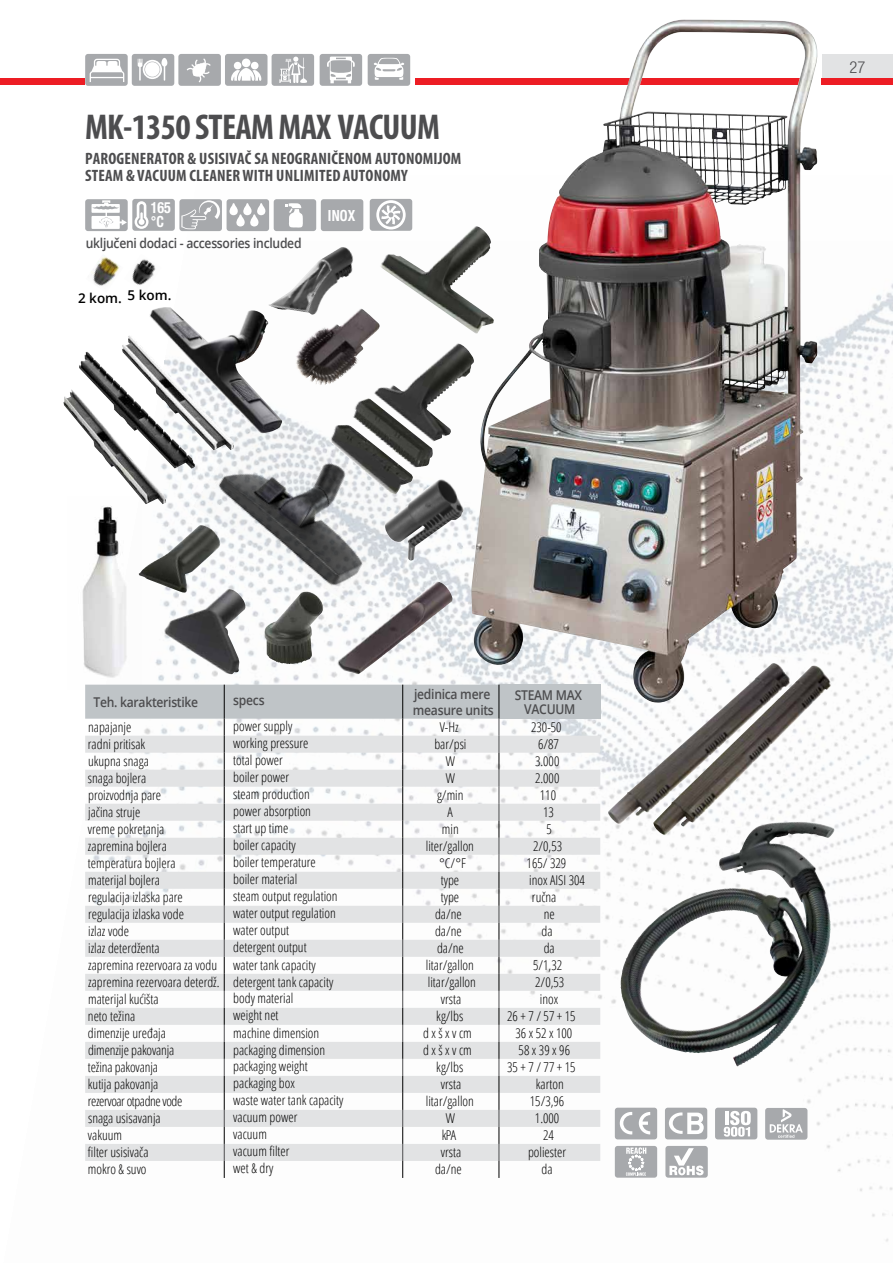
<style>
.page{position:relative;width:893px;height:1263px;background:#fff}
.page>*{position:absolute;margin:0;border:0;box-sizing:border-box;transform-origin:0 0}
.t1{font:700 condensed 36px "Myriad Pro";letter-spacing:-.02em;color:#4d4d4f}
.t2{font:700 condensed 16.5px/17.1px "Myriad Pro";letter-spacing:.01em;color:#4d4d4f}
.t3{font:300 condensed 16.5px "Helvetica Neue";color:#4d4d4f}
.t4{font:700 condensed 15.45px "Helvetica Neue";color:#fff;scale:.91 1}
.t5{font:300 condensed 13.5px/17px "Open Sans";color:#000}
.t6{font:600 13.5px/13.5px "Open Sans";letter-spacing:-.02em;color:#4d4d4f;text-align:center;scale:.9 1}
.t7{font:600 13.5px "Open Sans";color:#000}
</style>
<div class="page">
<img style="left:87px;top:330px;width:806px;height:912px">
<div style="left:0;top:78px;width:584px;height:7px;background:#ed1d24"></div>
<img style="left:471px;top:52px;width:347px;height:650px">
<img style="left:79px;top:352px;width:114px;height:117px">
<img style="left:63px;top:389px;width:103px;height:115px">
<img style="left:122px;top:335px;width:71px;height:115px">
<img style="left:149px;top:307px;width:133px;height:127px">
<img style="left:68px;top:496px;width:73px;height:189px">
<img style="left:268px;top:247px;width:85px;height:69px">
<img style="left:608px;top:663px;width:223px;height:172px">
<img style="left:380px;top:226px;width:114px;height:108px">
<img style="left:264px;top:606px;width:63px;height:58px">
<img style="left:162px;top:593px;width:86px;height:82px">
<img style="left:316px;top:308px;width:44px;height:25px">
<img style="left:373px;top:343px;width:103px;height:98px">
<img style="left:352px;top:398px;width:81px;height:69px">
<img style="left:139px;top:525px;width:54px;height:68px">
<img style="left:415px;top:478px;width:49px;height:83px">
<img style="left:91px;top:257px;width:65px;height:29px">
<img style="left:337px;top:581px;width:116px;height:94px">
<img style="left:193px;top:405px;width:222px;height:201px">
<img style="left:620px;top:823px;width:186px;height:164px">
<div style="left:615px;top:1108px;width:42px;height:31px;background:#a7a9ac;border-radius:3px"></div>
<svg style="left:620px;top:1112px;width:12px;height:22px"></svg>
<svg style="left:639px;top:1112px;width:11px;height:22px"></svg>
<div style="left:615px;top:1146px;width:42px;height:32px;background:#a7a9ac;border-radius:3px"></div>
<svg style="left:626px;top:1147px;width:20px;height:29px"></svg>
<div style="left:765px;top:1108px;width:42px;height:32px;background:#a7a9ac;border-radius:3px"></div>
<svg style="left:770px;top:1109px;width:33px;height:29px"></svg>
<div style="left:665px;top:1108px;width:42px;height:31px;background:#a7a9ac;border-radius:3px"></div>
<svg style="left:669px;top:1112px;width:35px;height:22px"></svg>
<div style="left:665px;top:1146px;width:43px;height:32px;background:#a7a9ac;border-radius:3px"></div>
<svg style="left:669px;top:1148px;width:35px;height:27px"></svg>
<div style="left:715px;top:1108px;width:42px;height:31px;background:#a7a9ac;border-radius:3px"></div>
<svg style="left:724px;top:1111px;width:27px;height:26px"></svg>
<div style="left:499px;top:685px;width:101px;height:34px;background:#bfc4c7"></div>
<svg style="left:500px;top:736px;width:100px;height:425px;fill:#e2e3e4"></svg>
<svg style="left:85px;top:685px;width:415px;height:493px"></svg>
<div style="left:370px;top:199px;width:42px;height:32px;background:#a7a9ac;border-radius:3px"></div>
<svg style="left:376px;top:200px;width:30px;height:29px"></svg>
<div style="left:822px;top:55px;width:71px;height:30px;background:#e2e3e4"></div>
<div style="left:821px;top:78px;width:72px;height:7px;background:#ed1d24"></div>
<div style="left:85px;top:49px;width:330px;height:39px;background:#fff"></div>
<div style="left:85px;top:54px;width:43px;height:32px;background:#a7a9ac;border-radius:3px"></div>
<svg style="left:90px;top:59px;width:34px;height:23px"></svg>
<div style="left:132px;top:54px;width:42px;height:32px;background:#a7a9ac;border-radius:3px"></div>
<svg style="left:138px;top:58px;width:29px;height:23px"></svg>
<div style="left:178px;top:54px;width:43px;height:32px;background:#a7a9ac;border-radius:3px"></div>
<svg style="left:187px;top:58px;width:24px;height:24px"></svg>
<div style="left:225px;top:54px;width:42px;height:32px;background:#a7a9ac;border-radius:3px"></div>
<svg style="left:231px;top:68px;width:30px;height:13px"></svg>
<div style="left:242px;top:59px;width:9px;height:8px;background:#fff;border-radius:50%"></div>
<div style="left:234px;top:62px;width:7px;height:7px;background:#fff;border-radius:50%"></div>
<div style="left:251px;top:62px;width:7px;height:7px;background:#fff;border-radius:50%"></div>
<div style="left:272px;top:54px;width:42px;height:32px;background:#a7a9ac;border-radius:3px"></div>
<svg style="left:279px;top:57px;width:28px;height:26px"></svg>
<div style="left:321px;top:199px;width:42px;height:32px;background:#a7a9ac;border-radius:3px"></div>
<div style="left:227px;top:199px;width:42px;height:32px;background:#a7a9ac;border-radius:3px"></div>
<svg style="left:229px;top:203px;width:36px;height:23px"></svg>
<div style="left:274px;top:199px;width:42px;height:32px;background:#a7a9ac;border-radius:3px"></div>
<svg style="left:285px;top:203px;width:18px;height:25px"></svg>
<div style="left:179px;top:199px;width:43px;height:32px;background:#a7a9ac;border-radius:3px"></div>
<svg style="left:181px;top:200px;width:39px;height:29px"></svg>
<div style="left:85px;top:199px;width:43px;height:32px;background:#a7a9ac;border-radius:3px"></div>
<svg style="left:92px;top:200px;width:35px;height:29px"></svg>
<div style="left:368px;top:54px;width:42px;height:32px;background:#a7a9ac;border-radius:3px"></div>
<svg style="left:374px;top:58px;width:30px;height:22px"></svg>
<div style="left:320px;top:54px;width:42px;height:32px;background:#a7a9ac;border-radius:3px"></div>
<svg style="left:327px;top:57px;width:28px;height:26px"></svg>
<div style="left:132px;top:199px;width:43px;height:32px;background:#a7a9ac;border-radius:3px"></div>
<svg style="left:135px;top:201px;width:14px;height:28px"></svg>
<h1 class="t1" style="left:85px;top:105px;width:357px">MK-1350 STEAM MAX VACUUM</h1>
<p class="t2" style="left:85px;top:150px;width:378px">PAROGENERATOR &amp; USISIVAČ SA NEOGRANIČENOM AUTONOMIJOM<br>STEAM &amp; VACUUM CLEANER WITH UNLIMITED AUTONOMY</p>
<p class="t4" style="left:328px;top:207px;width:32px">INOX</p>
<p class="t4" style="left:151px;top:198px;width:24px">165</p>
<p class="t4" style="left:151px;top:213px;width:16px">°C</p>
<p class="t6" style="left:86px;top:236px;width:241px">uključeni dodaci - accessories included</p>
<p class="t7" style="left:78px;top:287px;width:95px">2 kom. 5 kom.</p>
<p class="t6" style="left:93px;top:695px;width:118px">Teh. karakteristike</p>
<p class="t5" style="left:88px;top:718px;width:133px">napajanje<br>radni pritisak<br>ukupna snaga<br>snaga bojlera<br>proizvodnja pare<br>jačina struje<br>vreme pokretanja<br>zapremina bojlera temperatura bojlera<br>materijal bojlera<br>regulacija izlaska pare regulacija izlaska vode<br>izlaz vode<br>izlaz deterdženta<br>zapremina rezervoara za vodu zapremina rezervoara deterdž. materijal kućišta<br>neto težina<br>dimenzije uređaja<br>dimenzije pakovanja<br>težina pakovanja<br>kutija pakovanja<br>rezervoar otpadne vode<br>snaga usisavanja<br>vakuum<br>filter usisivača<br>mokro &amp; suvo</p>
<p class="t6" style="left:233px;top:693px;width:36px">specs</p>
<p class="t5" style="left:233px;top:717px;width:78px">power supply working pressure total power boiler power steam production</p>
<p class="t5" style="left:233px;top:802px;width:84px">power absorption start up time boiler capacity boiler temperature</p>
<p class="t5" style="left:233px;top:870px;width:112px">boiler material<br>steam output regulation water output regulation water output<br>detergent output<br>water tank capacity detergent tank capacity body material<br>weight net<br>machine dimension packaging dimension packaging weight packaging box<br>waste water tank capacity vacuum power<br>vacuum<br>vacuum filter<br>wet &amp; dry</p>
<p class="t6" style="left:414px;top:687px;width:86px">jedinica mere</p>
<p class="t6" style="left:515px;top:688px;width:76px">STEAM MAX<br>VACUUM</p>
<p class="t5" style="left:440px;top:718px;width:20px">V-Hz</p>
<p class="t5" style="left:531px;top:718px;width:32px">230-50</p>
<p class="t5" style="left:434px;top:735px;width:34px">bar/psi</p>
<p class="t5" style="left:538px;top:735px;width:22px">6/87</p>
<p class="t5" style="left:446px;top:752px;width:11px">W</p>
<p class="t5" style="left:535px;top:752px;width:26px">3.000</p>
<p class="t5" style="left:446px;top:769px;width:11px">W</p>
<p class="t5" style="left:535px;top:769px;width:26px">2.000</p>
<p class="t5" style="left:437px;top:786px;width:28px">g/min</p>
<p class="t5" style="left:540px;top:786px;width:18px">110</p>
<p class="t5" style="left:447px;top:803px;width:7px">A</p>
<p class="t5" style="left:543px;top:803px;width:12px">13</p>
<p class="t5" style="left:442px;top:820px;width:18px">min</p>
<p class="t5" style="left:546px;top:820px;width:7px">5</p>
<p class="t5" style="left:426px;top:837px;width:50px">liter/gallon</p>
<p class="t5" style="left:533px;top:837px;width:31px">2/0,53</p>
<p class="t5" style="left:439px;top:854px;width:28px">°C/°F</p>
<p class="t5" style="left:527px;top:854px;width:41px">165/ 329</p>
<p class="t5" style="left:441px;top:871px;width:20px">type</p>
<p class="t5" style="left:529px;top:871px;width:57px">inox AISI 304</p>
<p class="t5" style="left:441px;top:888px;width:20px">type</p>
<p class="t5" style="left:532px;top:888px;width:26px">ručna</p>
<p class="t5" style="left:435px;top:905px;width:28px">da/ne</p>
<p class="t5" style="left:544px;top:905px;width:13px">ne</p>
<p class="t5" style="left:435px;top:922px;width:28px">da/ne</p>
<p class="t5" style="left:542px;top:922px;width:13px">da</p>
<p class="t5" style="left:437px;top:939px;width:28px">da/ne</p>
<p class="t5" style="left:544px;top:939px;width:13px">da</p>
<p class="t5" style="left:426px;top:956px;width:50px">litar/gallon</p>
<p class="t5" style="left:533px;top:956px;width:31px">5/1,32</p>
<p class="t5" style="left:428px;top:973px;width:50px">litar/gallon</p>
<p class="t5" style="left:535px;top:973px;width:31px">2/0,53</p>
<p class="t5" style="left:441px;top:990px;width:22px">vrsta</p>
<p class="t5" style="left:540px;top:990px;width:20px">inox</p>
<p class="t5" style="left:436px;top:1007px;width:28px">kg/lbs</p>
<p class="t5" style="left:507px;top:1007px;width:70px">26 + 7 / 57 + 15</p>
<p class="t5" style="left:423px;top:1024px;width:50px">d x š x v cm</p>
<p class="t5" style="left:515px;top:1024px;width:58px">36 x 52 x 100</p>
<p class="t5" style="left:423px;top:1041px;width:50px">d x š x v cm</p>
<p class="t5" style="left:519px;top:1041px;width:53px">58 x 39 x 96</p>
<p class="t5" style="left:436px;top:1058px;width:28px">kg/lbs</p>
<p class="t5" style="left:507px;top:1058px;width:70px">35 + 7 / 77 + 15</p>
<p class="t5" style="left:441px;top:1075px;width:22px">vrsta</p>
<p class="t5" style="left:536px;top:1075px;width:29px">karton</p>
<p class="t5" style="left:426px;top:1092px;width:50px">litar/gallon</p>
<p class="t5" style="left:530px;top:1092px;width:36px">15/3,96</p>
<p class="t5" style="left:446px;top:1109px;width:11px">W</p>
<p class="t5" style="left:535px;top:1109px;width:26px">1.000</p>
<p class="t5" style="left:442px;top:1126px;width:16px">kPA</p>
<p class="t5" style="left:543px;top:1126px;width:12px">24</p>
<p class="t5" style="left:441px;top:1143px;width:22px">vrsta</p>
<p class="t5" style="left:528px;top:1143px;width:40px">poliester</p>
<p class="t6" style="left:413px;top:703px;width:91px">measure units</p>
<p class="t5" style="left:435px;top:1160px;width:28px">da/ne</p>
<p class="t5" style="left:542px;top:1160px;width:13px">da</p>
<p class="t3" style="left:849px;top:58px;width:17px">27</p>
</div>
